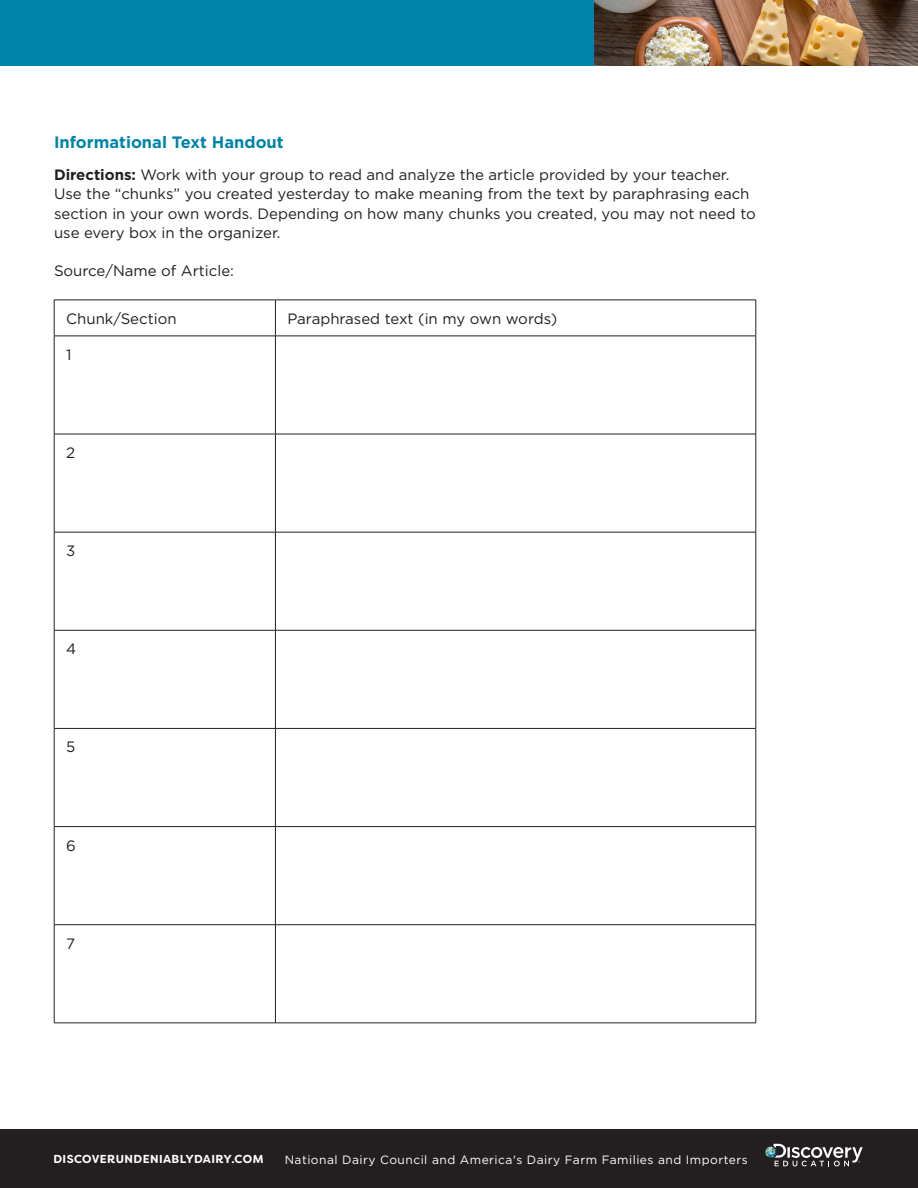
<style>
.page{position:relative;width:918px;height:1188px;background:#fff}
.page>*{position:absolute;margin:0;border:0;box-sizing:border-box;transform-origin:0 0}
.Subhead_1{font:700 16.5px "Gotham";color:#0084ac}
.Body{font:15px/19.5px "Gotham";color:#231f20}
.t1{font:12px "Gotham";letter-spacing:.04em;color:#fff}
.t2{font:700 11.55px "Filson Soft";letter-spacing:.03em;color:#fff}
.s1{font-weight:700}
</style>
<div class="page">
<div style="left:0;top:0;width:594px;height:66px;background:#0084ac"></div>
<img style="left:594px;top:0;width:324px;height:66px">
<hr style="left:54px;top:300px;width:221px;height:1px;background:#231f20">
<hr style="left:54px;top:300px;width:1px;height:36px;background:#231f20">
<hr style="left:275px;top:300px;width:481px;height:1px;background:#231f20">
<hr style="left:275px;top:300px;width:1px;height:36px;background:#231f20">
<hr style="left:756px;top:300px;width:1px;height:36px;background:#231f20">
<hr style="left:54px;top:336px;width:221px;height:1px;background:#231f20">
<hr style="left:54px;top:336px;width:1px;height:98px;background:#231f20">
<hr style="left:275px;top:336px;width:481px;height:1px;background:#231f20">
<hr style="left:275px;top:336px;width:1px;height:98px;background:#231f20">
<hr style="left:756px;top:336px;width:1px;height:98px;background:#231f20">
<hr style="left:54px;top:434px;width:221px;height:1px;background:#231f20">
<hr style="left:54px;top:434px;width:1px;height:98px;background:#231f20">
<hr style="left:275px;top:434px;width:481px;height:1px;background:#231f20">
<hr style="left:275px;top:434px;width:1px;height:98px;background:#231f20">
<hr style="left:756px;top:434px;width:1px;height:98px;background:#231f20">
<hr style="left:54px;top:532px;width:221px;height:1px;background:#231f20">
<hr style="left:54px;top:532px;width:1px;height:98px;background:#231f20">
<hr style="left:275px;top:532px;width:481px;height:1px;background:#231f20">
<hr style="left:275px;top:532px;width:1px;height:98px;background:#231f20">
<hr style="left:756px;top:532px;width:1px;height:98px;background:#231f20">
<hr style="left:54px;top:630px;width:221px;height:1px;background:#231f20">
<hr style="left:54px;top:630px;width:1px;height:98px;background:#231f20">
<hr style="left:275px;top:630px;width:481px;height:1px;background:#231f20">
<hr style="left:275px;top:630px;width:1px;height:98px;background:#231f20">
<hr style="left:756px;top:630px;width:1px;height:98px;background:#231f20">
<hr style="left:54px;top:728px;width:221px;height:1px;background:#231f20">
<hr style="left:54px;top:729px;width:1px;height:97px;background:#231f20">
<hr style="left:275px;top:728px;width:481px;height:1px;background:#231f20">
<hr style="left:275px;top:729px;width:1px;height:97px;background:#231f20">
<hr style="left:756px;top:729px;width:1px;height:97px;background:#231f20">
<hr style="left:54px;top:826px;width:221px;height:1px;background:#231f20">
<hr style="left:54px;top:827px;width:1px;height:98px;background:#231f20">
<hr style="left:275px;top:826px;width:481px;height:1px;background:#231f20">
<hr style="left:275px;top:827px;width:1px;height:98px;background:#231f20">
<hr style="left:756px;top:827px;width:1px;height:98px;background:#231f20">
<hr style="left:54px;top:924px;width:221px;height:1px;background:#231f20">
<hr style="left:54px;top:925px;width:1px;height:98px;background:#231f20">
<hr style="left:275px;top:924px;width:481px;height:1px;background:#231f20">
<hr style="left:275px;top:925px;width:1px;height:98px;background:#231f20">
<hr style="left:756px;top:925px;width:1px;height:98px;background:#231f20">
<hr style="left:54px;top:1023px;width:221px;height:1px;background:#231f20">
<hr style="left:275px;top:1023px;width:481px;height:1px;background:#231f20">
<div style="left:0;top:1129px;width:918px;height:59px;background:#231f20"></div>
<svg style="left:765px;top:1144px;width:98px;height:22px"></svg>
<p class="Subhead_1" style="left:54px;top:131px;width:231px">Informational Text Handout</p>
<p class="Body" style="left:54px;top:164px;width:703px"><span class="s1">Directions:</span> Work with your group to read and analyze the article provided by your teacher.<br>Use the “chunks” you created yesterday to make meaning from the text by paraphrasing each section in your own words. Depending on how many chunks you created, you may not need to use every box in the organizer.</p>
<p class="Body" style="left:54px;top:260px;width:182px">Source/Name of Article:</p>
<p class="Body" style="left:66px;top:309px;width:112px">Chunk/Section</p>
<p class="Body" style="left:287px;top:309px;width:271px">Paraphrased text (in my own words)</p>
<p class="Body" style="left:66px;top:345px;width:7px">1</p>
<p class="Body" style="left:66px;top:443px;width:10px">2</p>
<p class="Body" style="left:66px;top:541px;width:11px">3</p>
<p class="Body" style="left:66px;top:639px;width:12px">4</p>
<p class="Body" style="left:66px;top:737px;width:11px">5</p>
<p class="Body" style="left:66px;top:835px;width:11px">6</p>
<p class="Body" style="left:66px;top:933px;width:10px">7</p>
<p class="t2" style="left:53px;top:1152px;width:212px">DISCOVERUNDENIABLYDAIRY.COM</p>
<p class="t1" style="left:285px;top:1152px;width:465px">National Dairy Council and America's Dairy Farm Families and Importers</p>
</div>
